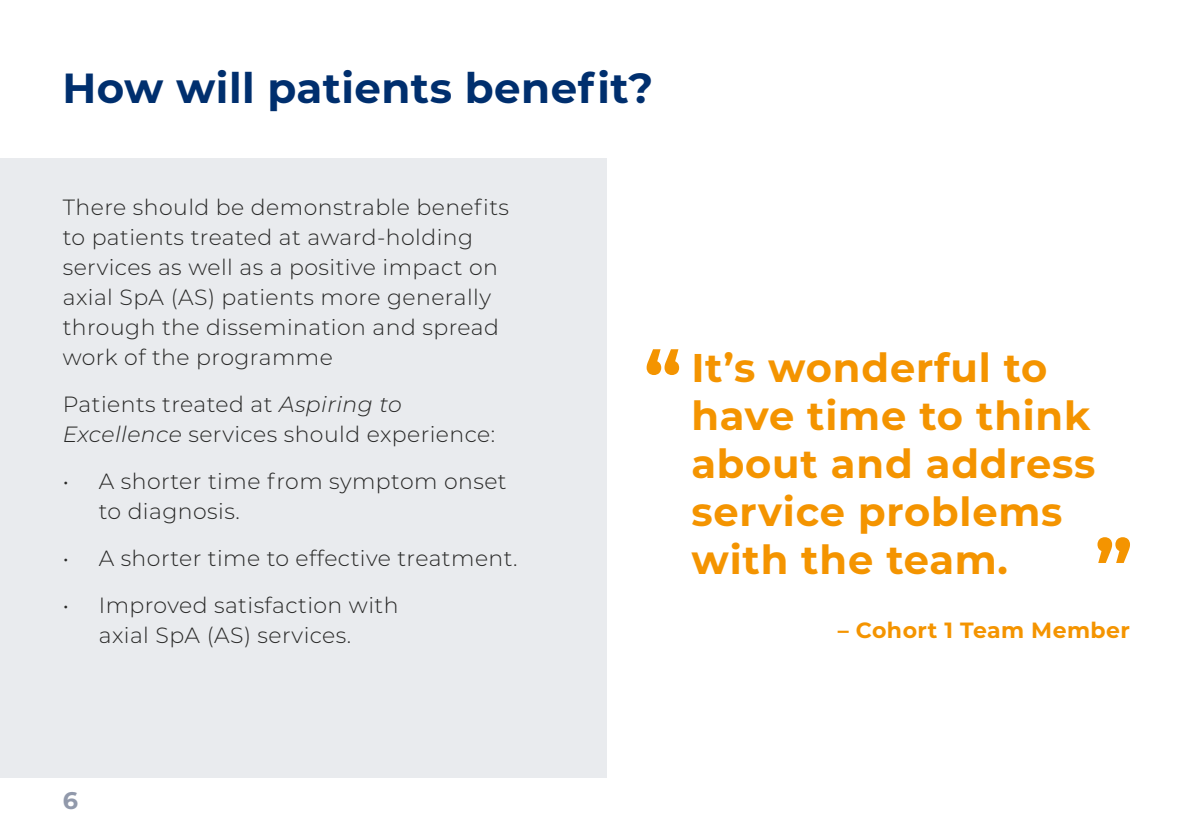
<style>
.page{position:relative;width:1191px;height:840px;background:#fff}
.page>*{position:absolute;margin:0;border:0;box-sizing:border-box;transform-origin:0 0}
.t1{font:700 42px "Montserrat";letter-spacing:.01em;color:#002f6e}
.t2{font:700 40px/48px "Montserrat";letter-spacing:.02em;color:#f49400}
.t3{font:700 24px "Montserrat";color:#9199ab}
.t4{font:300 22px/30px "Montserrat";letter-spacing:.02em;color:#282827}
.t5{font:700 22px "Montserrat";letter-spacing:.02em;color:#f49400}
.s1{font-style:italic}
</style>
<div class="page">
<div style="left:0;top:158px;width:607px;height:619px;background:#e9ebee"></div>
<svg style="left:1097px;top:537px;width:33px;height:25px"></svg>
<svg style="left:646px;top:349px;width:33px;height:26px"></svg>
<h1 class="t1" style="left:62px;top:58px;width:592px">How will patients benefit?</h1>
<p class="t4" style="left:63px;top:191px;width:448px">There should be demonstrable benefits to patients treated at award-holding services as well as a positive impact on axial SpA (AS) patients more generally through the dissemination and spread work of the programme</p>
<p class="t4" style="left:63px;top:388px;width:434px">Patients treated at <span class="s1">Aspiring to<br>Excellence</span> services should experience:</p>
<p class="t4" style="left:99px;top:465px;width:409px;text-indent:-36px">• A shorter time from symptom onset to diagnosis.</p>
<p class="t4" style="left:63px;top:542px;width:456px">• A shorter time to effective treatment.</p>
<p class="t4" style="left:63px;top:589px;width:337px;text-align:center">• Improved satisfaction with axial SpA (AS) services.</p>
<h2 class="t2" style="left:691px;top:342px;width:405px">It’s wonderful to have time to think about and address service problems with the team.</h2>
<p class="t5" style="left:837px;top:613px;width:294px">– Cohort 1 Team Member</p>
<p class="t3" style="left:63px;top:783px;width:17px">6</p>
</div>
